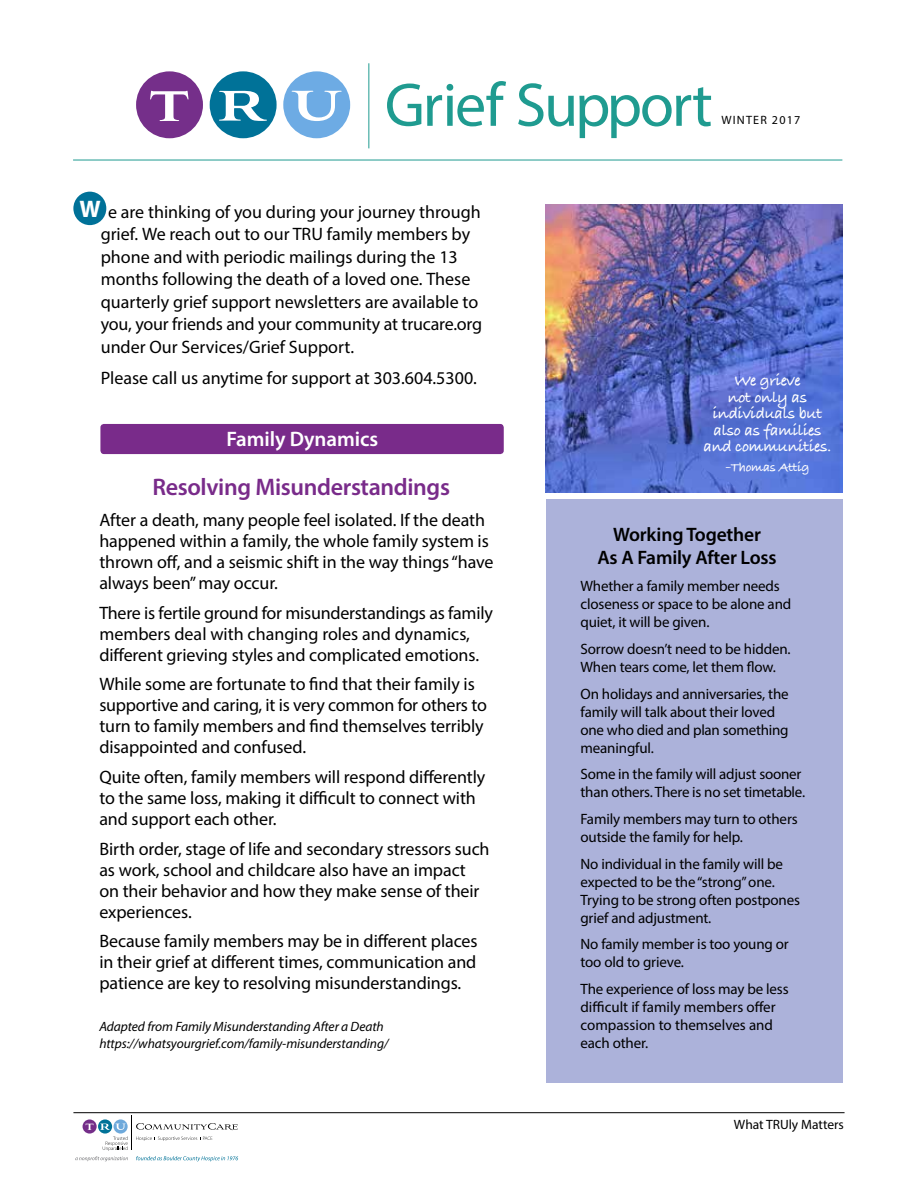
<style>
.page{position:relative;width:918px;height:1188px;background:#fff}
.page>*{position:absolute;margin:0;border:0;box-sizing:border-box;transform-origin:0 0}
.t1{font:62.1px "Myriad Pro";letter-spacing:-.035em;color:#1f9b90}
.t2{font:600 24px "Myriad Pro";letter-spacing:-.015em;color:#792b8a}
.t3{font:600 21px "Myriad Pro";letter-spacing:-.005em;color:#fff}
.t4{font:600 19.5px/22.5px "Myriad Pro";letter-spacing:-.01em;color:#000;text-align:center}
.t5{font:18px/21px "Myriad Pro";letter-spacing:-.005em;color:#000}
.t6{font:700 16.5px/16.5px "Bradley Hand ITCTT";letter-spacing:-.02em;color:#fff;text-align:center}
.t7{font:15px/18px "Myriad Pro";letter-spacing:-.01em;color:#000}
.t8{font:italic 13.5px/16.5px "Myriad Pro";letter-spacing:-.005em;color:#000}
.t9{font:13.5px "Myriad Pro";color:#000}
.t10{font:700 13.5px "Bradley Hand ITCTT";letter-spacing:-.02em;color:#fff}
.t11{font:12.15px "Myriad Pro";letter-spacing:.1em;color:#000}
.s1{font-weight:700;font-size:24px;color:#fff}
.s2{font-size:16.5px}
</style>
<div class="page">
<div style="left:546px;top:500px;width:296px;height:583px;background:#acb2da"></div>
<img style="left:545px;top:204px;width:297px;height:288px">
<svg style="left:699px;top:460px;width:63px;height:27px;background:#5c78da"></svg>
<hr style="left:73px;top:1112px;width:772px;height:1px;background:#000">
<svg style="left:114px;top:1119px;width:14px;height:15px"></svg>
<svg style="left:98px;top:1119px;width:14px;height:15px"></svg>
<svg style="left:83px;top:1119px;width:14px;height:15px"></svg>
<svg style="left:136px;top:1123px;width:102px;height:7px"></svg>
<svg style="left:85px;top:1124px;width:9px;height:6px"></svg>
<svg style="left:100px;top:1124px;width:26px;height:6px"></svg>
<hr style="left:132px;top:1115px;width:1px;height:35px;background:#000">
<svg style="left:136px;top:1156px;width:102px;height:6px"></svg>
<svg style="left:75px;top:1136px;width:53px;height:25px"></svg>
<svg style="left:136px;top:1136px;width:76px;height:5px"></svg>
<div style="left:73px;top:192px;width:33px;height:33px;background:#007198;border-radius:50%"></div>
<div style="left:100px;top:424px;width:404px;height:30px;background:#792b8a;border-radius:4px"></div>
<hr style="left:73px;top:160px;width:769px;height:1px;background:#1f9b90">
<hr style="left:368px;top:63px;width:1px;height:85px;background:#1f9b90">
<div style="left:283px;top:71px;width:67px;height:67px;background:#6dabe4;border-radius:50%"></div>
<div style="left:210px;top:71px;width:67px;height:67px;background:#007298;border-radius:50%"></div>
<div style="left:136px;top:71px;width:67px;height:67px;background:#752f8a;border-radius:50%"></div>
<svg style="left:150px;top:91px;width:39px;height:30px"></svg>
<svg style="left:219px;top:91px;width:48px;height:30px"></svg>
<svg style="left:292px;top:91px;width:50px;height:30px"></svg>
<h1 class="t1" style="left:385px;top:67px;width:329px">Grief Support</h1>
<p class="t11" style="left:721px;top:113px;width:80px">WINTER 2017</p>
<p class="t5" style="left:101px;top:200px;width:383px;line-height:22.5px;text-indent:-21px"><span class="s1">W</span> e are thinking of you during your journey through grief. We reach out to our TRU family members by phone and with periodic mailings during the 13 months following the death of a loved one. These quarterly grief support newsletters are available to you, your friends and your community at trucare.org under Our Services/Grief Support.</p>
<p class="t5" style="left:101px;top:367px;width:378px">Please call us anytime for support at 303.604.5300.</p>
<p class="t3" style="left:227px;top:425px;width:153px">Family Dynamics</p>
<h2 class="t2" style="left:152px;top:472px;width:299px">Resolving Misunderstandings</h2>
<p class="t5" style="left:99px;top:509px;width:396px">After a death, many people feel isolated. If the death happened within a family, the whole family system is thrown off, and a seismic shift in the way things “have always been” may occur.</p>
<p class="t5" style="left:99px;top:602px;width:395px">There is fertile ground for misunderstandings as family members deal with changing roles and dynamics, different grieving styles and complicated emotions.</p>
<p class="t5" style="left:99px;top:674px;width:389px">While some are fortunate to find that their family is supportive and caring, it is very common for others to turn to family members and find themselves terribly disappointed and confused.</p>
<p class="t5" style="left:99px;top:766px;width:388px">Quite often, family members will respond differently to the same loss, making it difficult to connect with and support each other.</p>
<p class="t5" style="left:99px;top:838px;width:392px">Birth order, stage of life and secondary stressors such as work, school and childcare also have an impact on their behavior and how they make sense of their experiences.</p>
<p class="t5" style="left:99px;top:931px;width:380px;text-align:justify">Because family members may be in different places in their grief at different times, communication and patience are key to resolving misunderstandings.</p>
<p class="t8" style="left:99px;top:1018px;width:291px">Adapted from Family Misunderstanding After a Death https://whatsyourgrief.com/family-misunderstanding/</p>
<p class="t6" style="left:704px;top:372px;width:130px">We grieve<br>not only as individuals but also as families and communities.</p>
<p class="t10" style="left:725px;top:456px;width:86px"><span class="s2">-</span>Thomas Attig</p>
<p class="t4" style="left:597px;top:523px;width:181px">Working Together<br>As A Family After Loss</p>
<p class="t7" style="left:580px;top:577px;width:212px">Whether a family member needs closeness or space to be alone and quiet, it will be given.</p>
<p class="t7" style="left:580px;top:640px;width:212px">Sorrow doesn’t need to be hidden.<br>When tears come, let them flow.</p>
<p class="t7" style="left:580px;top:684px;width:210px">On holidays and anniversaries, the family will talk about their loved one who died and plan something meaningful.</p>
<p class="t7" style="left:580px;top:765px;width:226px">Some in the family will adjust sooner than others. There is no set timetable.</p>
<p class="t7" style="left:580px;top:810px;width:219px">Family members may turn to others outside the family for help.</p>
<p class="t7" style="left:580px;top:854px;width:221px">No individual in the family will be expected to be the “strong” one.<br>Trying to be strong often postpones grief and adjustment.</p>
<p class="t7" style="left:580px;top:935px;width:210px">No family member is too young or too old to grieve.</p>
<p class="t7" style="left:580px;top:980px;width:210px">The experience of loss may be less difficult if family members offer compassion to themselves and each other.</p>
<p class="t9" style="left:734px;top:1116px;width:111px">What TRUly Matters</p>
</div>
